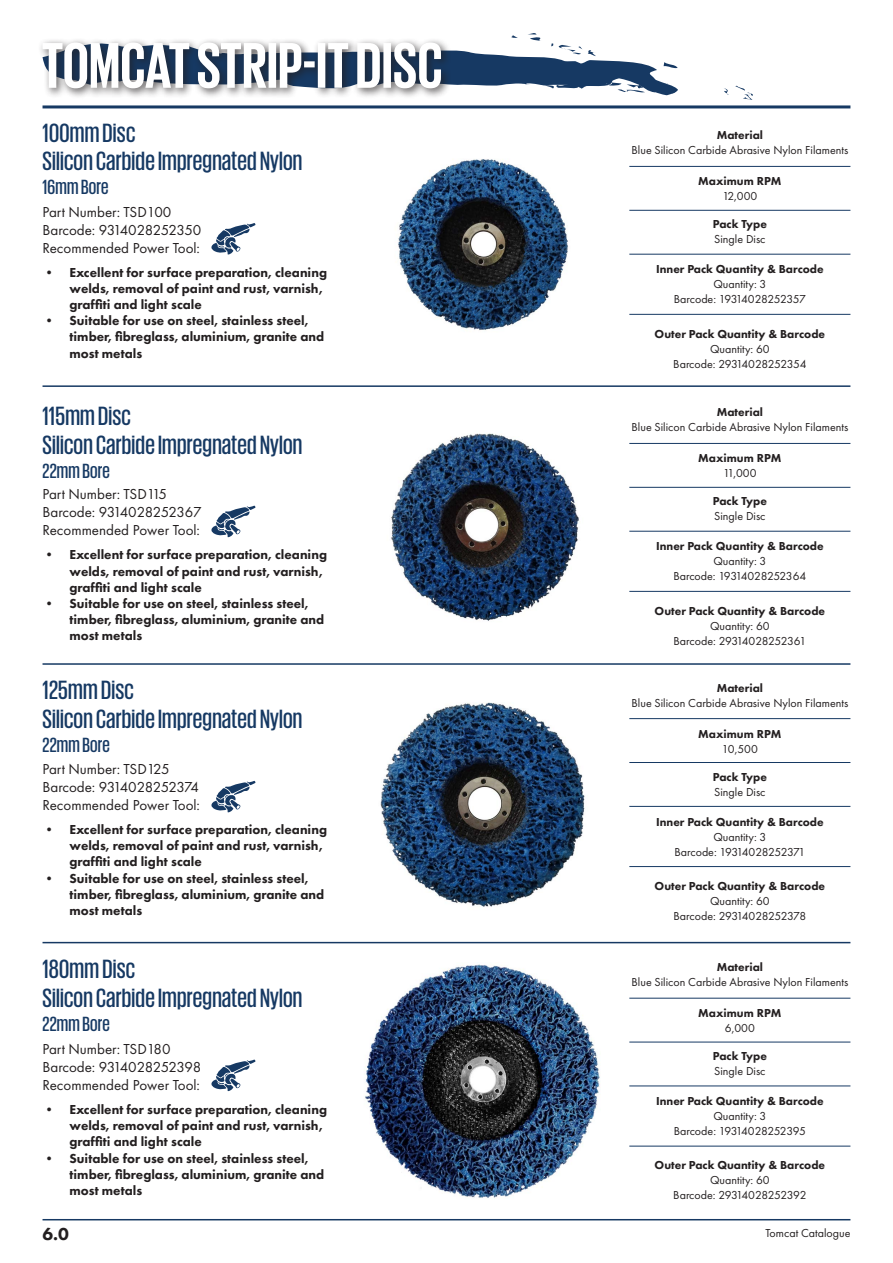
<style>
.page{position:relative;width:893px;height:1263px;background:#fff}
.page>*{position:absolute;margin:0;border:0;box-sizing:border-box;transform-origin:0 0}
.t1{font:500 27px/28.5px "Giorgio Sans";letter-spacing:.01em;color:#163963}
.t2{font:500 21px "Giorgio Sans";letter-spacing:.01em;color:#163963}
.t3{font:800 18px "Futura PT";color:#231f20}
.t4{font:15px/18px "Futura PT";color:#231f20}
.t5{font:800 13.5px/16.2px "Futura PT";color:#231f20}
.t6{font:12px/15px "Futura PT";color:#231f20;text-align:center}
.t7{font:800 12px "Futura PT";color:#231f20}
</style>
<div class="page">
<svg style="left:724px;top:86px;width:29px;height:14px"></svg>
<svg style="left:43px;top:33px;width:635px;height:63px"></svg>
<hr style="left:43px;top:105px;width:807px;height:3px;background:#163963">
<hr style="left:43px;top:663px;width:807px;height:2px;background:#163963">
<hr style="left:43px;top:385px;width:807px;height:2px;background:#163963">
<hr style="left:43px;top:1219px;width:807px;height:1px;background:#163963">
<hr style="left:629px;top:166px;width:221px;height:1px;background:#163963">
<hr style="left:43px;top:942px;width:807px;height:1px;background:#163963">
<hr style="left:629px;top:210px;width:221px;height:1px;background:#163963">
<hr style="left:629px;top:254px;width:221px;height:1px;background:#163963">
<hr style="left:629px;top:314px;width:221px;height:1px;background:#163963">
<hr style="left:629px;top:443px;width:221px;height:1px;background:#163963">
<hr style="left:629px;top:487px;width:221px;height:1px;background:#163963">
<hr style="left:629px;top:531px;width:221px;height:1px;background:#163963">
<hr style="left:629px;top:591px;width:221px;height:1px;background:#163963">
<hr style="left:629px;top:718px;width:221px;height:1px;background:#163963">
<hr style="left:629px;top:762px;width:221px;height:1px;background:#163963">
<hr style="left:629px;top:806px;width:221px;height:1px;background:#163963">
<hr style="left:629px;top:866px;width:221px;height:1px;background:#163963">
<hr style="left:629px;top:998px;width:221px;height:1px;background:#163963">
<hr style="left:629px;top:1042px;width:221px;height:1px;background:#163963">
<hr style="left:629px;top:1085px;width:221px;height:1px;background:#163963">
<hr style="left:629px;top:1146px;width:221px;height:1px;background:#163963">
<svg style="left:211px;top:223px;width:45px;height:32px"></svg>
<svg style="left:211px;top:505px;width:45px;height:32px"></svg>
<svg style="left:211px;top:780px;width:45px;height:33px"></svg>
<svg style="left:211px;top:1059px;width:45px;height:32px"></svg>
<img style="left:398px;top:159px;width:170px;height:171px">
<img style="left:391px;top:433px;width:188px;height:188px">
<img style="left:380px;top:702px;width:205px;height:205px">
<img style="left:364px;top:964px;width:236px;height:234px">
<h1 class="t1" style="left:43px;top:118px;width:261px">100mm Disc<br>Silicon Carbide Impregnated Nylon</h1>
<h2 class="t2" style="left:43px;top:177px;width:67px">16mm Bore</h2>
<p class="t4" style="left:43px;top:203px;width:160px">Part Number: TSD100<br>Barcode: 9314028252350<br>Recommended Power Tool:</p>
<p class="t5" style="left:70px;top:264px;width:259px;text-indent:-27px">• Excellent for surface preparation, cleaning welds, removal of paint and rust, varnish, graffiti and light scale</p>
<p class="t5" style="left:70px;top:312px;width:256px;text-indent:-27px">• Suitable for use on steel, stainless steel, timber, fibreglass, aluminium, granite and most metals</p>
<h1 class="t1" style="left:43px;top:401px;width:261px">115mm Disc<br>Silicon Carbide Impregnated Nylon</h1>
<h2 class="t2" style="left:43px;top:460px;width:69px">22mm Bore</h2>
<p class="t4" style="left:43px;top:485px;width:161px">Part Number: TSD115<br>Barcode: 9314028252367<br>Recommended Power Tool:</p>
<p class="t5" style="left:70px;top:547px;width:259px;text-indent:-27px">• Excellent for surface preparation, cleaning welds, removal of paint and rust, varnish, graffiti and light scale</p>
<p class="t5" style="left:70px;top:595px;width:256px;text-indent:-27px">• Suitable for use on steel, stainless steel, timber, fibreglass, aluminium, granite and most metals</p>
<h1 class="t1" style="left:43px;top:675px;width:261px">125mm Disc<br>Silicon Carbide Impregnated Nylon</h1>
<h2 class="t2" style="left:43px;top:734px;width:69px">22mm Bore</h2>
<p class="t4" style="left:43px;top:759px;width:159px">Part Number: TSD125<br>Barcode: 9314028252374<br>Recommended Power Tool:</p>
<p class="t5" style="left:70px;top:821px;width:259px;text-indent:-27px">• Excellent for surface preparation, cleaning welds, removal of paint and rust, varnish, graffiti and light scale</p>
<p class="t5" style="left:70px;top:870px;width:256px;text-indent:-27px">• Suitable for use on steel, stainless steel, timber, fibreglass, aluminium, granite and most metals</p>
<h1 class="t1" style="left:43px;top:954px;width:261px">180mm Disc<br>Silicon Carbide Impregnated Nylon</h1>
<h2 class="t2" style="left:43px;top:1013px;width:69px">22mm Bore</h2>
<p class="t4" style="left:43px;top:1040px;width:160px">Part Number: TSD180<br>Barcode: 9314028252398<br>Recommended Power Tool:</p>
<p class="t5" style="left:70px;top:1101px;width:259px;text-indent:-27px">• Excellent for surface preparation, cleaning welds, removal of paint and rust, varnish, graffiti and light scale</p>
<p class="t5" style="left:70px;top:1150px;width:256px;text-indent:-27px">• Suitable for use on steel, stainless steel, timber, fibreglass, aluminium, granite and most metals</p>
<p class="t7" style="left:717px;top:128px;width:48px">Material</p>
<p class="t6" style="left:632px;top:143px;width:218px">Blue Silicon Carbide Abrasive Nylon Filaments</p>
<p class="t7" style="left:698px;top:174px;width:85px">Maximum RPM</p>
<p class="t6" style="left:722px;top:189px;width:37px">12,000</p>
<p class="t7" style="left:713px;top:217px;width:56px">Pack Type</p>
<p class="t6" style="left:714px;top:232px;width:53px">Single Disc</p>
<p class="t7" style="left:656px;top:262px;width:169px">Inner Pack Quantity &amp; Barcode</p>
<p class="t6" style="left:674px;top:277px;width:134px">Quantity: 3<br>Barcode: 19314028252357</p>
<p class="t7" style="left:655px;top:326px;width:172px">Outer Pack Quantity &amp; Barcode</p>
<p class="t6" style="left:673px;top:341px;width:135px">Quantity: 60<br>Barcode: 29314028252354</p>
<p class="t7" style="left:717px;top:405px;width:48px">Material</p>
<p class="t6" style="left:632px;top:420px;width:218px">Blue Silicon Carbide Abrasive Nylon Filaments</p>
<p class="t7" style="left:698px;top:451px;width:85px">Maximum RPM</p>
<p class="t6" style="left:723px;top:466px;width:35px">11,000</p>
<p class="t7" style="left:713px;top:494px;width:56px">Pack Type</p>
<p class="t6" style="left:714px;top:509px;width:53px">Single Disc</p>
<p class="t7" style="left:656px;top:539px;width:169px">Inner Pack Quantity &amp; Barcode</p>
<p class="t6" style="left:673px;top:554px;width:135px">Quantity: 3<br>Barcode: 19314028252364</p>
<p class="t7" style="left:655px;top:603px;width:172px">Outer Pack Quantity &amp; Barcode</p>
<p class="t6" style="left:674px;top:618px;width:134px">Quantity: 60<br>Barcode: 29314028252361</p>
<p class="t7" style="left:717px;top:680px;width:48px">Material</p>
<p class="t6" style="left:632px;top:695px;width:218px">Blue Silicon Carbide Abrasive Nylon Filaments</p>
<p class="t7" style="left:698px;top:726px;width:85px">Maximum RPM</p>
<p class="t6" style="left:722px;top:741px;width:38px">10,500</p>
<p class="t7" style="left:713px;top:769px;width:56px">Pack Type</p>
<p class="t6" style="left:714px;top:784px;width:53px">Single Disc</p>
<p class="t7" style="left:656px;top:814px;width:169px">Inner Pack Quantity &amp; Barcode</p>
<p class="t6" style="left:674px;top:829px;width:132px">Quantity: 3<br>Barcode: 19314028252371</p>
<p class="t7" style="left:655px;top:878px;width:172px">Outer Pack Quantity &amp; Barcode</p>
<p class="t6" style="left:674px;top:893px;width:134px">Quantity: 60<br>Barcode: 29314028252378</p>
<p class="t7" style="left:717px;top:960px;width:48px">Material</p>
<p class="t6" style="left:632px;top:975px;width:218px">Blue Silicon Carbide Abrasive Nylon Filaments</p>
<p class="t7" style="left:698px;top:1006px;width:85px">Maximum RPM</p>
<p class="t6" style="left:725px;top:1021px;width:31px">6,000</p>
<p class="t7" style="left:713px;top:1048px;width:56px">Pack Type</p>
<p class="t6" style="left:714px;top:1063px;width:53px">Single Disc</p>
<p class="t7" style="left:656px;top:1094px;width:169px">Inner Pack Quantity &amp; Barcode</p>
<p class="t6" style="left:674px;top:1109px;width:134px">Quantity: 3<br>Barcode: 19314028252395</p>
<p class="t7" style="left:655px;top:1158px;width:172px">Outer Pack Quantity &amp; Barcode</p>
<p class="t6" style="left:673px;top:1173px;width:135px">Quantity: 60<br>Barcode: 29314028252392</p>
<h3 class="t3" style="left:43px;top:1223px;width:28px">6.0</h3>
<p class="t6" style="left:765px;top:1225px;width:86px">Tomcat Catalogue</p>
</div>
